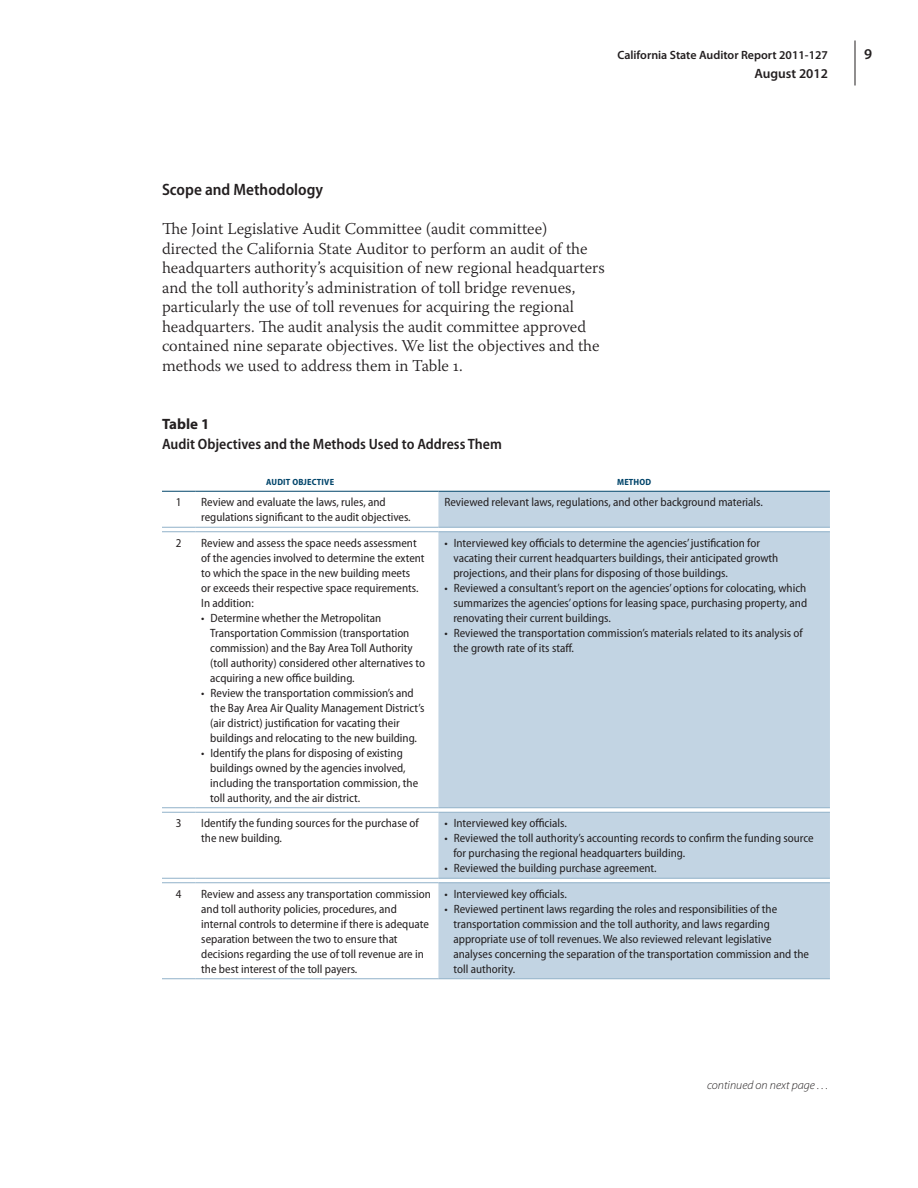
<style>
.page{position:relative;width:918px;height:1188px;background:#fff}
.page>*{position:absolute;margin:0;border:0;box-sizing:border-box;transform-origin:0 0}
.body_text{font:300 16.5px/19.5px "Warnock Pro";color:#231f20}
.head1__body_text{font:600 semi-condensed 16.5px "Myriad Pro";color:#231f20}
.table_title{font:600 semi-condensed 15px "Myriad Pro";color:#231f20}
.table_number{font:700 15px "Myriad Pro";color:#231f20}
.t1{font:600 15px "Myriad Pro";color:#231f20}
.t2{font:600 13.5px "Myriad Pro";color:#231f20}
.table_text{font:semi-condensed 12px/15px "Myriad Pro";color:#231f20}
.t3{font:600 12px "Myriad Pro";color:#231f20}
.pullout{font:italic 300 12px "Myriad Pro";color:#231f20}
.table_heads{font:700 semi-condensed 9px "Myriad Pro";letter-spacing:.02em;color:#00446a}
</style>
<div class="page">
<hr style="left:855px;top:40px;width:1px;height:46px;background:#231f20">
<div style="left:438px;top:492px;width:392px;height:486px;background:#c2d4e3"></div>
<hr style="left:162px;top:531px;width:33px;height:1px;background:#90b1c9">
<hr style="left:195px;top:531px;width:243px;height:1px;background:#90b1c9">
<hr style="left:162px;top:807px;width:33px;height:1px;background:#90b1c9">
<hr style="left:195px;top:807px;width:243px;height:1px;background:#90b1c9">
<hr style="left:162px;top:812px;width:33px;height:1px;background:#90b1c9">
<hr style="left:195px;top:812px;width:243px;height:1px;background:#90b1c9">
<hr style="left:162px;top:878px;width:33px;height:1px;background:#90b1c9">
<hr style="left:195px;top:878px;width:243px;height:1px;background:#90b1c9">
<hr style="left:162px;top:882px;width:33px;height:1px;background:#90b1c9">
<hr style="left:195px;top:882px;width:243px;height:1px;background:#90b1c9">
<hr style="left:162px;top:978px;width:33px;height:1px;background:#90b1c9">
<hr style="left:195px;top:978px;width:243px;height:1px;background:#90b1c9">
<hr style="left:438px;top:531px;width:392px;height:1px;background:#90b1c9">
<hr style="left:438px;top:807px;width:392px;height:1px;background:#90b1c9">
<hr style="left:438px;top:812px;width:392px;height:1px;background:#90b1c9">
<hr style="left:438px;top:878px;width:392px;height:1px;background:#90b1c9">
<hr style="left:438px;top:882px;width:392px;height:1px;background:#90b1c9">
<hr style="left:438px;top:978px;width:392px;height:1px;background:#90b1c9">
<hr style="left:162px;top:527px;width:33px;height:1px;background:#90b1c9">
<hr style="left:195px;top:527px;width:243px;height:1px;background:#90b1c9">
<hr style="left:438px;top:527px;width:392px;height:1px;background:#90b1c9">
<hr style="left:162px;top:491px;width:33px;height:1px;background:#00446a">
<hr style="left:195px;top:491px;width:243px;height:1px;background:#00446a">
<hr style="left:438px;top:491px;width:392px;height:1px;background:#00446a">
<p class="t3" style="left:617px;top:47px;width:212px">California State Auditor Report 2011-127</p>
<p class="t1" style="left:864px;top:44px;width:10px">9</p>
<p class="t2" style="left:754px;top:65px;width:75px">August 2012</p>
<p class="head1__body_text" style="left:162px;top:180px;width:163px">Scope and Methodology</p>
<p class="body_text" style="left:162px;top:219px;width:444px">The Joint Legislative Audit Committee (audit committee) directed the California State Auditor to perform an audit of the headquarters authority’s acquisition of new regional headquarters and the toll authority’s administration of toll bridge revenues, particularly the use of toll revenues for acquiring the regional headquarters. The audit analysis the audit committee approved contained nine separate objectives. We list the objectives and the methods we used to address them in Table 1.</p>
<p class="table_number" style="left:162px;top:414px;width:49px">Table 1</p>
<p class="table_title" style="left:162px;top:435px;width:341px">Audit Objectives and the Methods Used to Address Them</p>
<p class="table_heads" style="left:266px;top:477px;width:69px">AUDIT OBJECTIVE</p>
<p class="table_heads" style="left:617px;top:477px;width:36px">METHOD</p>
<p class="table_text" style="left:176px;top:495px;width:7px">1</p>
<p class="table_text" style="left:201px;top:495px;width:211px">Review and evaluate the laws, rules, and regulations significant to the audit objectives.</p>
<p class="table_text" style="left:444px;top:495px;width:320px">Reviewed relevant laws, regulations, and other background materials.</p>
<p class="table_text" style="left:176px;top:535px;width:7px">2</p>
<p class="table_text" style="left:201px;top:535px;width:225px">Review and assess the space needs assessment of the agencies involved to determine the extent to which the space in the new building meets<br>or exceeds their respective space requirements.<br>In addition:</p>
<p class="table_text" style="left:210px;top:610px;width:216px;text-indent:-9px">• Determine whether the Metropolitan Transportation Commission (transportation commission) and the Bay Area Toll Authority (toll authority) considered other alternatives to acquiring a new office building.</p>
<p class="table_text" style="left:210px;top:685px;width:216px;text-indent:-9px">• Review the transportation commission’s and the Bay Area Air Quality Management District’s (air district) justification for vacating their buildings and relocating to the new building.</p>
<p class="table_text" style="left:210px;top:745px;width:209px;text-indent:-9px">• Identify the plans for disposing of existing buildings owned by the agencies involved, including the transportation commission, the toll authority, and the air district.</p>
<p class="table_text" style="left:453px;top:535px;width:326px;text-indent:-9px">• Interviewed key officials to determine the agencies’ justification for vacating their current headquarters buildings, their anticipated growth projections, and their plans for disposing of those buildings.</p>
<p class="table_text" style="left:453px;top:580px;width:355px;text-align:justify;text-indent:-9px">• Reviewed a consultant’s report on the agencies’options for colocating, which summarizes the agencies’ options for leasing space, purchasing property, and renovating their current buildings.</p>
<p class="table_text" style="left:453px;top:625px;width:351px;text-indent:-9px">• Reviewed the transportation commission’s materials related to its analysis of the growth rate of its staff.</p>
<p class="table_text" style="left:176px;top:816px;width:7px">3</p>
<p class="table_text" style="left:201px;top:816px;width:219px">Identify the funding sources for the purchase of the new building.</p>
<p class="table_text" style="left:444px;top:816px;width:124px">• Interviewed key officials.</p>
<p class="table_text" style="left:453px;top:831px;width:362px;text-indent:-9px">• Reviewed the toll authority’s accounting records to confirm the funding source for purchasing the regional headquarters building.</p>
<p class="table_text" style="left:444px;top:861px;width:214px">• Reviewed the building purchase agreement.</p>
<p class="table_text" style="left:176px;top:886px;width:7px">4</p>
<p class="table_text" style="left:201px;top:886px;width:231px">Review and assess any transportation commission and toll authority policies, procedures, and internal controls to determine if there is adequate separation between the two to ensure that decisions regarding the use of toll revenue are in the best interest of the toll payers.</p>
<p class="table_text" style="left:444px;top:886px;width:124px">• Interviewed key officials.</p>
<p class="table_text" style="left:453px;top:901px;width:357px;text-indent:-9px">• Reviewed pertinent laws regarding the roles and responsibilities of the transportation commission and the toll authority, and laws regarding appropriate use of toll revenues. We also reviewed relevant legislative analyses concerning the separation of the transportation commission and the toll authority.</p>
<p class="pullout" style="left:707px;top:1078px;width:122px">continued on next page . . .</p>
</div>
